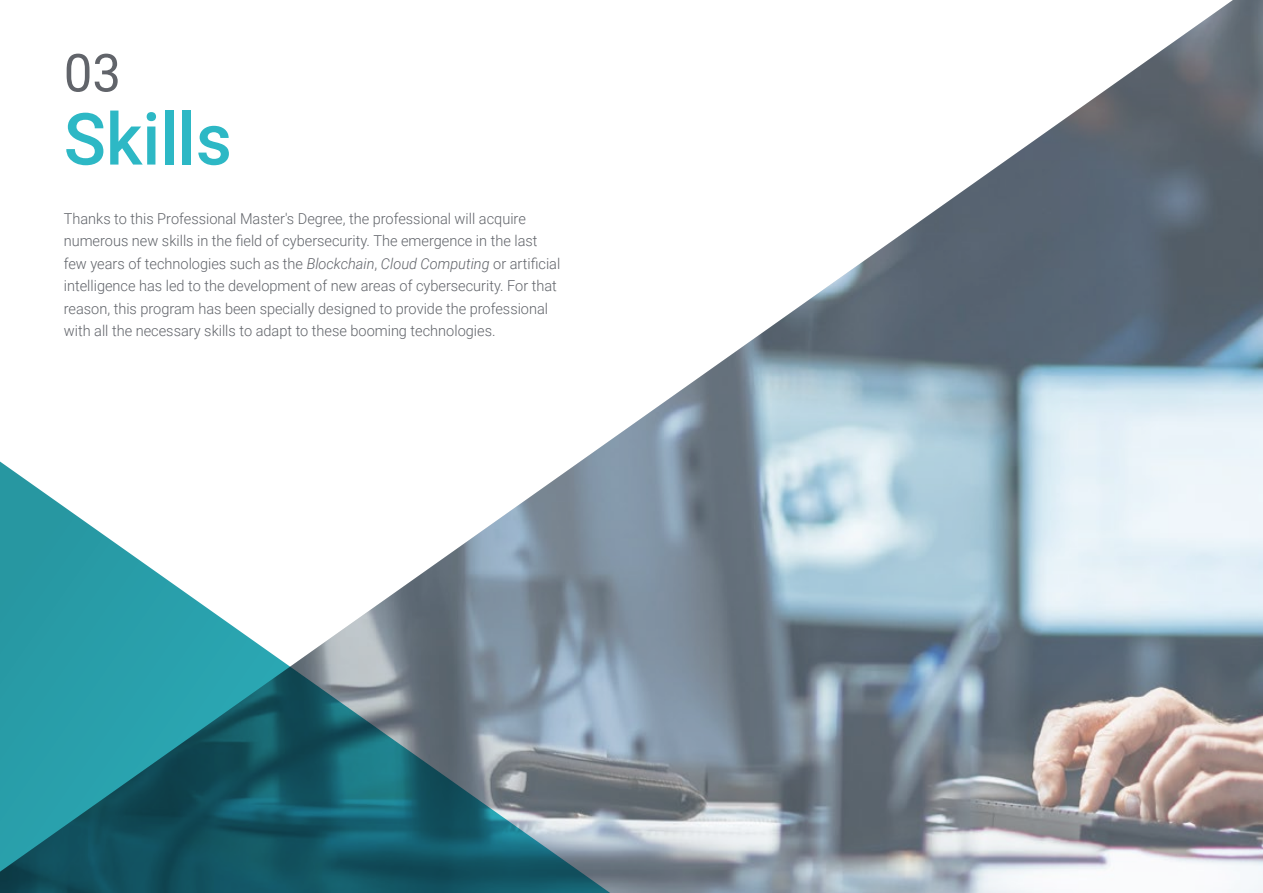
<style>
.page{position:relative;width:1263px;height:893px;background:#fff}
.page>*{position:absolute;margin:0;border:0;box-sizing:border-box;transform-origin:0 0}
.t1{font:500 72px "Roboto";color:#2db8c5}
.t2{font:52.5px "Roboto";color:#61646a}
.t3{font:300 15px/22.5px "Roboto";color:#61646a}
.s1{font-style:italic}
</style>
<div class="page">
<img style="left:602px;top:0;width:661px;height:893px">
<svg style="left:0;top:446px;width:640px;height:447px"></svg>
<h2 class="t2" style="left:64px;top:36px;width:59px">03</h2>
<h1 class="t1" style="left:64px;top:89px;width:170px">Skills</h1>
<p class="t3" style="left:64px;top:207px;width:498px">Thanks to this Professional Master's Degree, the professional will acquire numerous new skills in the field of cybersecurity. The emergence in the last few years of technologies such as the <span class="s1">Blockchain</span>, <span class="s1">Cloud Computing</span> or artificial intelligence has led to the development of new areas of cybersecurity. For that reason, this program has been specially designed to provide the professional with all the necessary skills to adapt to these booming technologies.</p>
</div>
